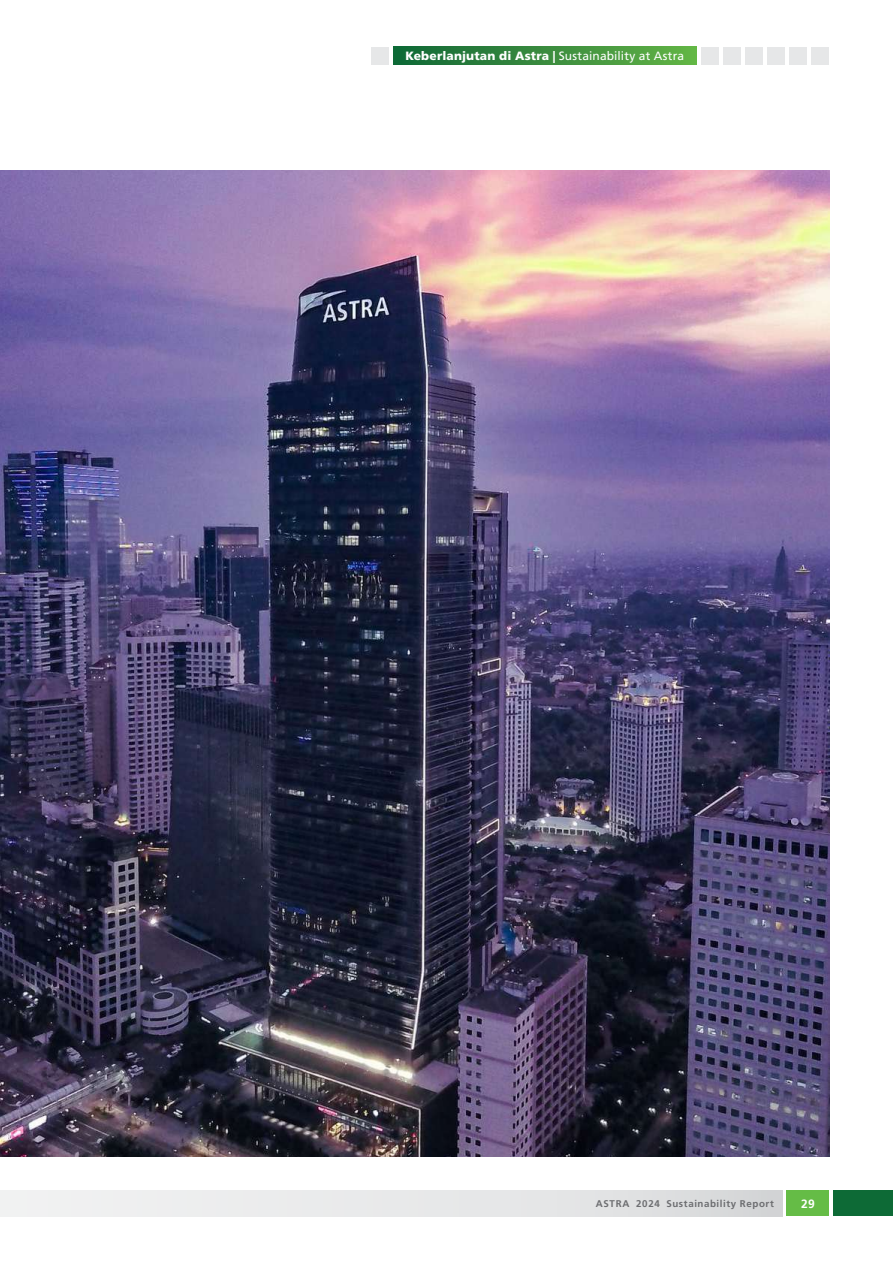
<style>
.page{position:relative;width:893px;height:1263px;background:#fff}
.page>*{position:absolute;margin:0;border:0;box-sizing:border-box;transform-origin:0 0}
.t1{font:900 12px "Frutiger LT Std";letter-spacing:.015em;color:#fff}
.t2{font:700 12px "Frutiger LT Std";color:#fff}
.t3{font:700 9.75px "Frutiger LT Std";letter-spacing:.06em;color:#6d6e71}
.s1{font-weight:400}
</style>
<div class="page">
<img style="left:0;top:170px;width:829px;height:987px">
<div style="left:833px;top:1191px;width:60px;height:25px;background:#0d6a36"></div>
<div style="left:787px;top:1191px;width:42px;height:25px;background:#65bc46"></div>
<div style="left:0;top:1191px;width:782px;height:25px;background:linear-gradient(to right,#f4f4f5,#dadbdc)"></div>
<div style="left:371px;top:47px;width:18px;height:18px;background:#e6e7e8"></div>
<div style="left:723px;top:47px;width:18px;height:18px;background:#e6e7e8"></div>
<div style="left:789px;top:47px;width:18px;height:18px;background:#e6e7e8"></div>
<div style="left:701px;top:47px;width:17px;height:18px;background:#e6e7e8"></div>
<div style="left:767px;top:47px;width:18px;height:18px;background:#e6e7e8"></div>
<div style="left:745px;top:47px;width:18px;height:18px;background:#e6e7e8"></div>
<div style="left:811px;top:47px;width:18px;height:18px;background:#e6e7e8"></div>
<div style="left:393px;top:47px;width:303px;height:18px;background:linear-gradient(to right,#0f6637,#64b446)"></div>
<p class="t1" style="left:405px;top:48px;width:280px">Keberlanjutan di Astra | <span class="s1">Sustainability at Astra</span></p>
<p class="t3" style="left:596px;top:1198px;width:180px">ASTRA 2024 Sustainability Report</p>
<p class="t2" style="left:801px;top:1196px;width:15px">29</p>
</div>
